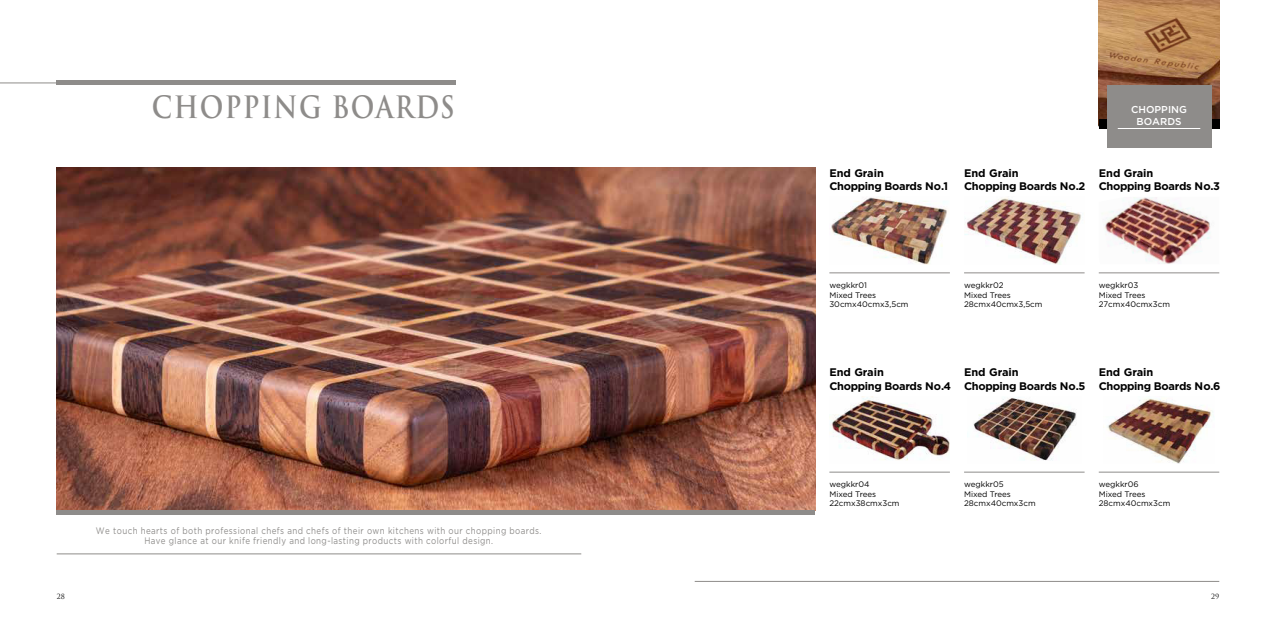
<style>
.page{position:relative;width:1276px;height:638px;background:#fff}
.page>*{position:absolute;margin:0;border:0;box-sizing:border-box;transform-origin:0 0}
.t1{font:600 30px "Trajan Pro 3";letter-spacing:.05em;color:#8e8c8a;scale:.85 1}
.t2{font:700 11px/13.2px "Gotham";letter-spacing:-.03em;color:#000}
.t3{font:500 10px/12px "Gotham";color:#fff;text-align:center}
.t4{font:9.4px/10px "Gotham";letter-spacing:.05em;color:#8e8c8a;text-align:center;scale:.85 1}
.t5{font:8px/9.6px "Gotham";color:#000}
.t6{font:7px "Trajan Pro 3";color:#000}
</style>
<div class="page">
<img style="left:1098px;top:0;width:121px;height:120px">
<div style="left:1098px;top:120px;width:121px;height:9px;background:#000"></div>
<div style="left:1106px;top:85px;width:105px;height:63px;background:#8e8c8a"></div>
<hr style="left:1117px;top:128px;width:83px;height:1px;background:#fff">
<img style="left:57px;top:167px;width:758px;height:343px">
<hr style="left:0;top:83px;width:57px;height:1px;background:#8e8c8a">
<hr style="left:57px;top:81px;width:399px;height:4px;background:#8e8c8a">
<hr style="left:57px;top:510px;width:758px;height:4px;background:#8e8c8a">
<hr style="left:57px;top:554px;width:524px;height:1px;background:#8e8c8a">
<img style="left:964px;top:197px;width:117px;height:67px">
<img style="left:829px;top:396px;width:121px;height:64px">
<img style="left:973px;top:397px;width:104px;height:64px">
<img style="left:1103px;top:398px;width:110px;height:65px">
<hr style="left:964px;top:273px;width:120px;height:1px;background:#8e8c8a">
<hr style="left:829px;top:273px;width:121px;height:1px;background:#8e8c8a">
<hr style="left:1098px;top:273px;width:121px;height:1px;background:#8e8c8a">
<hr style="left:829px;top:472px;width:121px;height:1px;background:#8e8c8a">
<hr style="left:964px;top:472px;width:120px;height:1px;background:#8e8c8a">
<hr style="left:1098px;top:472px;width:121px;height:1px;background:#8e8c8a">
<img style="left:831px;top:197px;width:117px;height:67px">
<img style="left:1102px;top:197px;width:109px;height:67px">
<hr style="left:694px;top:581px;width:525px;height:1px;background:#8e8c8a">
<h1 class="t1" style="left:152px;top:85px;width:358px">CHOPPING BOARDS</h1>
<p class="t4" style="left:96px;top:525px;width:526px">We touch hearts of both professional chefs and chefs of their own kitchens with our chopping boards.<br>Have glance at our knife friendly and long-lasting products with colorful design.</p>
<p class="t3" style="left:1131px;top:103px;width:57px">CHOPPING<br>BOARDS</p>
<h2 class="t2" style="left:829px;top:166px;width:120px">End Grain<br>Chopping Boards No.1</h2>
<h2 class="t2" style="left:1098px;top:166px;width:123px">End Grain<br>Chopping Boards No.3</h2>
<h2 class="t2" style="left:964px;top:166px;width:123px">End Grain<br>Chopping Boards No.2</h2>
<p class="t5" style="left:829px;top:280px;width:81px">wegkkr01<br>Mixed Trees<br>30cmx40cmx3,5cm</p>
<p class="t5" style="left:1098px;top:280px;width:73px">wegkkr03<br>Mixed Trees<br>27cmx40cmx3cm</p>
<p class="t5" style="left:964px;top:280px;width:80px">wegkkr02<br>Mixed Trees<br>28cmx40cmx3,5cm</p>
<h2 class="t2" style="left:829px;top:365px;width:123px">End Grain<br>Chopping Boards No.4</h2>
<h2 class="t2" style="left:964px;top:365px;width:123px">End Grain<br>Chopping Boards No.5</h2>
<h2 class="t2" style="left:1098px;top:365px;width:123px">End Grain<br>Chopping Boards No.6</h2>
<p class="t5" style="left:829px;top:479px;width:72px">wegkkr04<br>Mixed Trees<br>22cmx38cmx3cm</p>
<p class="t5" style="left:964px;top:479px;width:73px">wegkkr05<br>Mixed Trees<br>28cmx40cmx3cm</p>
<p class="t5" style="left:1098px;top:479px;width:73px">wegkkr06<br>Mixed Trees<br>28cmx40cmx3cm</p>
<p class="t6" style="left:57px;top:591px;width:10px">28</p>
<p class="t6" style="left:1211px;top:591px;width:10px">29</p>
</div>
